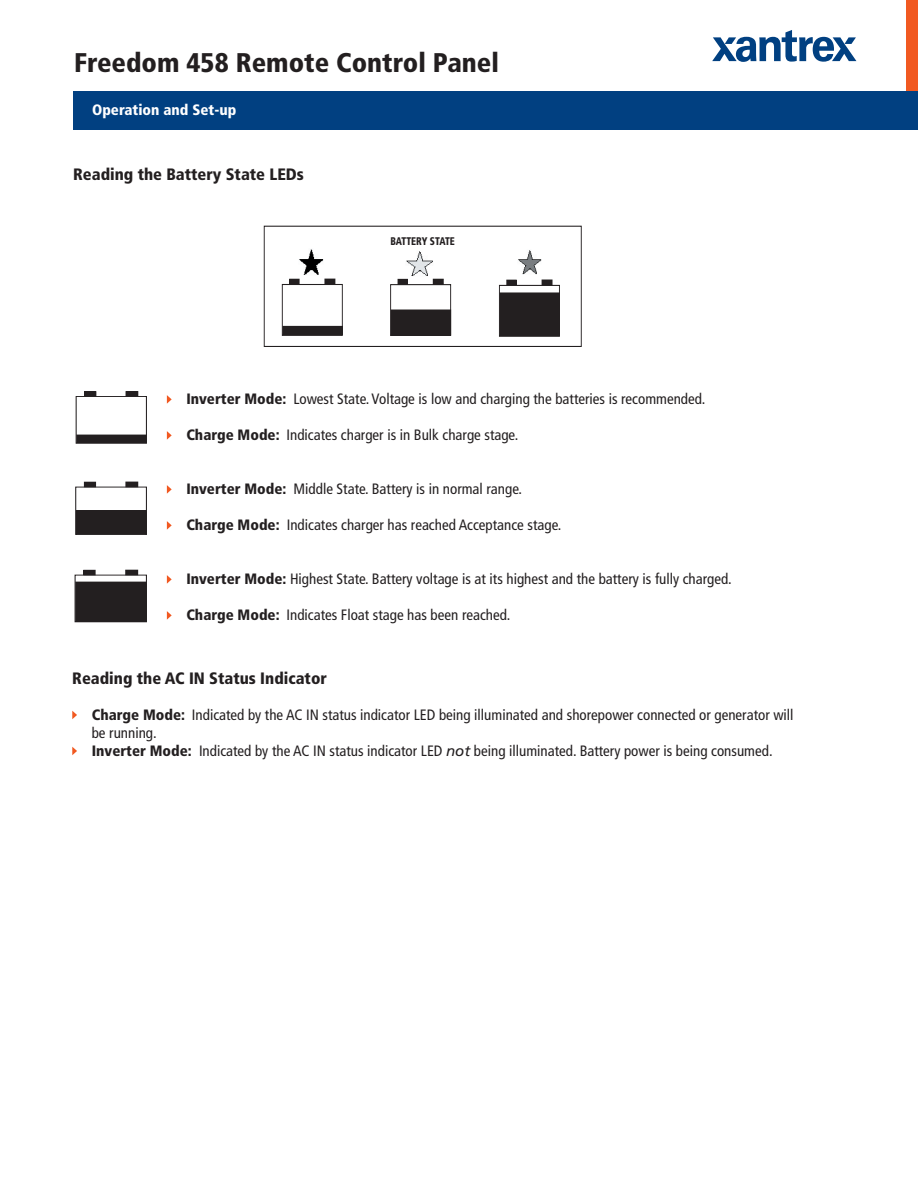
<style>
.page{position:relative;width:918px;height:1188px;background:#fff}
.page>*{position:absolute;margin:0;border:0;box-sizing:border-box;transform-origin:0 0}
.t1{font:900 condensed 27px "Frutiger";color:#231f20}
.t2{font:900 condensed 16.5px "Frutiger";color:#231f20}
.t3{font:condensed 15px/18px "Frutiger";color:#231f20}
.t4{font:900 condensed 15px "Frutiger";color:#fff}
.t5{font:900 condensed 11.1px "Frutiger";letter-spacing:-.01em;color:#231f20;scale:.87 1}
.s1{font-weight:900}
.s2{font-style:italic;font-stretch:normal}
</style>
<div class="page">
<div style="left:906px;top:0;width:12px;height:91px;background:#f15921"></div>
<div style="left:73px;top:91px;width:845px;height:39px;background:#014081"></div>
<svg style="left:712px;top:30px;width:144px;height:32px"></svg>
<svg style="left:167px;top:395px;width:5px;height:9px"></svg>
<svg style="left:167px;top:431px;width:5px;height:9px"></svg>
<svg style="left:167px;top:485px;width:5px;height:9px"></svg>
<svg style="left:167px;top:521px;width:5px;height:9px"></svg>
<svg style="left:167px;top:575px;width:5px;height:9px"></svg>
<svg style="left:167px;top:611px;width:5px;height:9px"></svg>
<div style="left:76px;top:396px;width:71px;height:48px;border:1px solid #231f20"></div>
<hr style="left:85px;top:392px;width:11px;height:4px;background:#231f20">
<div style="left:84px;top:391px;width:12px;height:6px;border:1px solid #231f20"></div>
<hr style="left:126px;top:392px;width:12px;height:4px;background:#231f20">
<div style="left:126px;top:391px;width:12px;height:6px;border:1px solid #231f20"></div>
<div style="left:77px;top:435px;width:69px;height:8px;background:#231f20"></div>
<div style="left:75px;top:487px;width:72px;height:48px;border:1px solid #231f20"></div>
<div style="left:84px;top:482px;width:12px;height:5px;background:#231f20"></div>
<div style="left:126px;top:482px;width:12px;height:5px;background:#231f20"></div>
<div style="left:76px;top:511px;width:70px;height:23px;background:#231f20"></div>
<div style="left:76px;top:510px;width:71px;height:24px;border:1px solid #231f20"></div>
<div style="left:84px;top:570px;width:11px;height:5px;background:#231f20"></div>
<div style="left:83px;top:570px;width:13px;height:5px;border:1px solid #231f20"></div>
<div style="left:126px;top:570px;width:12px;height:5px;background:#231f20"></div>
<div style="left:76px;top:582px;width:70px;height:39px;background:#231f20"></div>
<div style="left:75px;top:582px;width:72px;height:40px;border:1px solid #231f20"></div>
<svg style="left:72px;top:711px;width:5px;height:8px"></svg>
<svg style="left:72px;top:747px;width:5px;height:8px"></svg>
<div style="left:264px;top:226px;width:318px;height:121px;border:1px solid #231f20"></div>
<div style="left:282px;top:284px;width:61px;height:52px;border:1px solid #231f20"></div>
<div style="left:290px;top:279px;width:9px;height:5px;background:#231f20"></div>
<div style="left:289px;top:279px;width:11px;height:6px;border:1px solid #231f20"></div>
<div style="left:325px;top:279px;width:10px;height:5px;background:#231f20"></div>
<div style="left:325px;top:279px;width:10px;height:6px;border:1px solid #231f20"></div>
<div style="left:283px;top:326px;width:59px;height:9px;background:#231f20"></div>
<div style="left:499px;top:285px;width:61px;height:52px;border:1px solid #231f20"></div>
<div style="left:507px;top:280px;width:9px;height:5px;background:#231f20"></div>
<div style="left:506px;top:280px;width:11px;height:6px;border:1px solid #231f20"></div>
<div style="left:542px;top:280px;width:10px;height:5px;background:#231f20"></div>
<div style="left:542px;top:280px;width:10px;height:6px;border:1px solid #231f20"></div>
<div style="left:500px;top:293px;width:59px;height:43px;background:#231f20"></div>
<div style="left:500px;top:293px;width:60px;height:43px;border:1px solid #231f20"></div>
<div style="left:390px;top:284px;width:61px;height:52px;border:1px solid #231f20"></div>
<div style="left:398px;top:279px;width:9px;height:5px;background:#231f20"></div>
<div style="left:398px;top:279px;width:10px;height:6px;border:1px solid #231f20"></div>
<div style="left:433px;top:279px;width:10px;height:5px;background:#231f20"></div>
<div style="left:433px;top:279px;width:11px;height:6px;border:1px solid #231f20"></div>
<div style="left:391px;top:310px;width:60px;height:25px;background:#231f20"></div>
<img style="left:299px;top:249px;width:25px;height:26px">
<img style="left:406px;top:251px;width:27px;height:25px">
<img style="left:518px;top:250px;width:24px;height:25px">
<h1 class="t1" style="left:74px;top:46px;width:426px">Freedom 458 Remote Control Panel</h1>
<p class="t4" style="left:92px;top:101px;width:146px">Operation and Set-up</p>
<p class="t2" style="left:73px;top:164px;width:232px">Reading the Battery State LEDs</p>
<p class="t5" style="left:391px;top:234px;width:75px">BATTERY STATE</p>
<p class="t3" style="left:186px;top:390px;width:521px"><span class="s1">Inverter Mode:</span> Lowest State. Voltage is low and charging the batteries is recommended.</p>
<p class="t3" style="left:186px;top:426px;width:333px"><span class="s1">Charge Mode:</span> Indicates charger is in Bulk charge stage.</p>
<p class="t3" style="left:186px;top:480px;width:337px"><span class="s1">Inverter Mode:</span> Middle State. Battery is in normal range.</p>
<p class="t3" style="left:186px;top:516px;width:377px"><span class="s1">Charge Mode:</span> Indicates charger has reached Acceptance stage.</p>
<p class="t3" style="left:186px;top:570px;width:547px"><span class="s1">Inverter Mode:</span> Highest State. Battery voltage is at its highest and the battery is fully charged.</p>
<p class="t3" style="left:186px;top:606px;width:326px"><span class="s1">Charge Mode:</span> Indicates Float stage has been reached.</p>
<p class="t2" style="left:72px;top:668px;width:256px">Reading the AC IN Status Indicator</p>
<p class="t3" style="left:92px;top:706px;width:703px"><span class="s1">Charge Mode:</span> Indicated by the AC IN status indicator LED being illuminated and shorepower connected or generator will be running.<br><span class="s1">Inverter Mode:</span> Indicated by the AC IN status indicator LED <span class="s2">not</span> being illuminated. Battery power is being consumed.</p>
</div>
